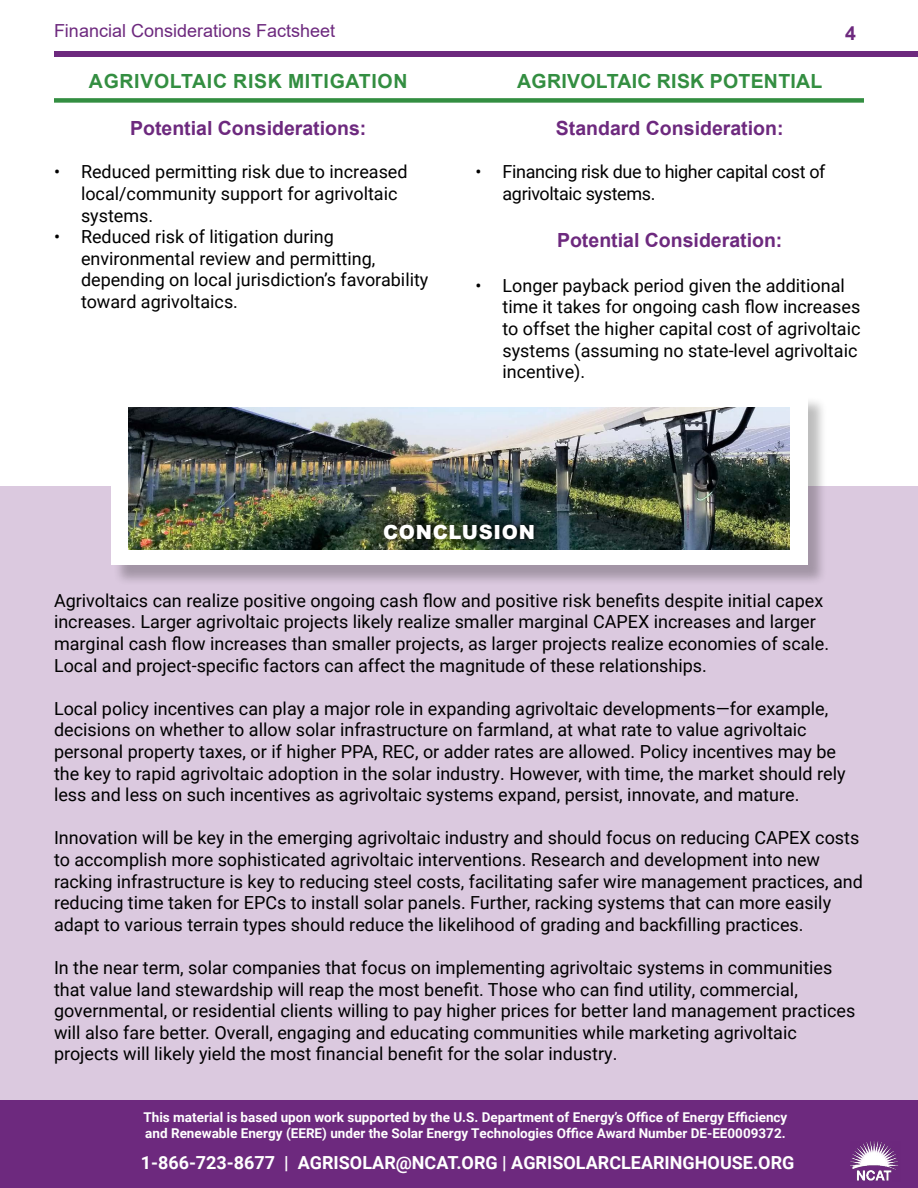
<style>
.page{position:relative;width:918px;height:1188px;background:#fff}
.page>*{position:absolute;margin:0;border:0;box-sizing:border-box;transform-origin:0 0}
.t1{font:700 19.5px "Arial";color:#6d297e}
.t2{font:700 19.5px "Arial";letter-spacing:.035em;color:#338e41}
.t3{font:700 19.5px "Arial";letter-spacing:.015em;color:#338e41}
.t4{font:900 19.5px "Arial";letter-spacing:.035em;color:#fff}
.t5{font:18px/21.6px "Roboto";color:#000}
.t6{font:700 18px "Roboto";color:#fff}
.t7{font:18px/21.6px "Roboto";letter-spacing:-.02em;color:#000}
.t8{font:18px "Arial";color:#6d297e}
.t9{font:700 13.5px/16.2px "Roboto";color:#fff}
</style>
<div class="page">
<div style="left:54px;top:51px;width:864px;height:6px;background:#6d297e"></div>
<div style="left:0;top:1134px;width:918px;height:54px;background:#6d297e"></div>
<img style="left:851px;top:1142px;width:48px;height:39px">
<div style="left:0;top:1099px;width:918px;height:36px;background:#6d297e"></div>
<div style="left:0;top:486px;width:918px;height:613px;background:#dbc9df"></div>
<div style="left:113px;top:396px;width:715px;height:190px;background:#000;opacity:.26"></div>
<div style="left:111px;top:394px;width:696px;height:171px;background:#fff"></div>
<img style="left:129px;top:408px;width:660px;height:142px">
<div style="left:376px;top:517px;width:166px;height:30px;background:#000;opacity:.75"></div>
<div style="left:54px;top:98px;width:810px;height:5px;background:#338e41"></div>
<p class="t8" style="left:54px;top:18px;width:283px">Financial Considerations Factsheet</p>
<p class="t2" style="left:89px;top:68px;width:320px">AGRIVOLTAIC RISK MITIGATION</p>
<p class="t1" style="left:130px;top:115px;width:238px">Potential Considerations:</p>
<p class="t5" style="left:81px;top:161px;width:328px;text-indent:-27px">• Reduced permitting risk due to increased local/community support for agrivoltaic systems.</p>
<p class="t5" style="left:81px;top:225px;width:349px;text-indent:-27px">• Reduced risk of litigation during environmental review and permitting, depending on local jurisdiction’s favorability toward agrivoltaics.</p>
<p class="t1" style="left:845px;top:19px;width:12px">4</p>
<p class="t3" style="left:517px;top:68px;width:307px">AGRIVOLTAIC RISK POTENTIAL</p>
<p class="t1" style="left:556px;top:115px;width:229px">Standard Consideration:</p>
<p class="t7" style="left:502px;top:161px;width:325px;text-indent:-27px">• Financing risk due to higher capital cost of agrivoltaic systems.</p>
<p class="t1" style="left:557px;top:226px;width:227px">Potential Consideration:</p>
<p class="t5" style="left:502px;top:274px;width:359px;text-indent:-27px">• Longer payback period given the additional time it takes for ongoing cash flow increases to offset the higher capital cost of agrivoltaic systems (assuming no state-level agrivoltaic incentive).</p>
<p class="t4" style="left:383px;top:518px;width:153px">CONCLUSION</p>
<p class="t5" style="left:54px;top:589px;width:777px">Agrivoltaics can realize positive ongoing cash flow and positive risk benefits despite initial capex increases. Larger agrivoltaic projects likely realize smaller marginal CAPEX increases and larger marginal cash flow increases than smaller projects, as larger projects realize economies of scale.<br>Local and project-specific factors can affect the magnitude of these relationships.</p>
<p class="t5" style="left:54px;top:697px;width:793px">Local policy incentives can play a major role in expanding agrivoltaic developments—for example, decisions on whether to allow solar infrastructure on farmland, at what rate to value agrivoltaic personal property taxes, or if higher PPA, REC, or adder rates are allowed. Policy incentives may be the key to rapid agrivoltaic adoption in the solar industry. However, with time, the market should rely less and less on such incentives as agrivoltaic systems expand, persist, innovate, and mature.</p>
<p class="t5" style="left:54px;top:827px;width:811px">Innovation will be key in the emerging agrivoltaic industry and should focus on reducing CAPEX costs to accomplish more sophisticated agrivoltaic interventions. Research and development into new racking infrastructure is key to reducing steel costs, facilitating safer wire management practices, and reducing time taken for EPCs to install solar panels. Further, racking systems that can more easily adapt to various terrain types should reduce the likelihood of grading and backfilling practices.</p>
<p class="t5" style="left:54px;top:956px;width:803px">In the near term, solar companies that focus on implementing agrivoltaic systems in communities that value land stewardship will reap the most benefit. Those who can find utility, commercial, governmental, or residential clients willing to pay higher prices for better land management practices will also fare better. Overall, engaging and educating communities while marketing agrivoltaic projects will likely yield the most financial benefit for the solar industry.</p>
<p class="t9" style="left:144px;top:1109px;width:645px">This material is based upon work supported by the U.S. Department of Energy’s Office of Energy Efficiency and Renewable Energy (EERE) under the Solar Energy Technologies Office Award Number DE-EE0009372.</p>
<p class="t6" style="left:141px;top:1150px;width:655px">1-866-723-8677 | AGRISOLAR@NCAT.ORG | AGRISOLARCLEARINGHOUSE.ORG</p>
</div>
